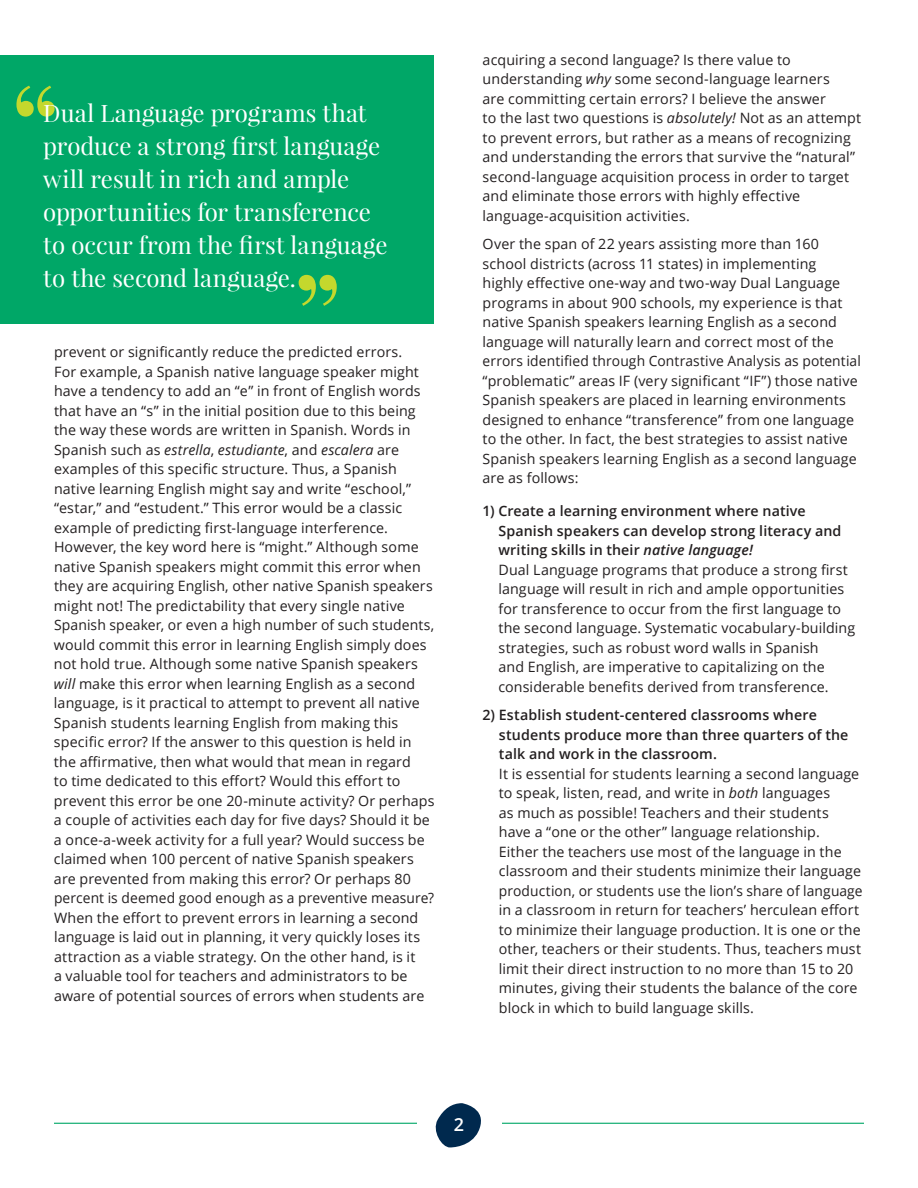
<style>
.page{position:relative;width:918px;height:1188px;background:#fff}
.page>*{position:absolute;margin:0;border:0;box-sizing:border-box;transform-origin:0 0}
.t1{font:123px "Playfair Display";color:#c4d82d}
.t2{font:24px/33px "Playfair Display";letter-spacing:.005em;color:#fff}
.t3{font:600 18px "Open Sans";color:#fff}
.t4{font:14.25px/19.5px "Open Sans";letter-spacing:.01em;color:#231f20}
.t5{font:600 14.25px/19.5px "Open Sans";letter-spacing:.01em;color:#231f20}
.s1{font-style:italic}
.s2{font-weight:600}
.s3{font-weight:600;font-style:italic}
</style>
<div class="page">
<hr style="left:54px;top:1123px;width:810px;height:1px;background:#00a767">
<div style="left:417px;top:1114px;width:84px;height:74px;background:#fff"></div>
<svg style="left:435px;top:1103px;width:46px;height:44px"></svg>
<div style="left:0;top:55px;width:434px;height:269px;background:#00a767"></div>
<h1 class="t1" style="left:10px;top:51px;width:53px">“</h1>
<h2 class="t2" style="left:43px;top:97px;width:346px">Dual Language programs that produce a strong first language will result in rich and ample opportunities for transference to occur from the first language to the second language.</h2>
<h1 class="t1" style="left:292px;top:241px;width:53px">”</h1>
<p class="t4" style="left:54px;top:342px;width:382px">prevent or significantly reduce the predicted errors.<br>For example, a Spanish native language speaker might have a tendency to add an “e” in front of English words that have an “s” in the initial position due to this being the way these words are written in Spanish. Words in Spanish such as <span class="s1">estrella</span>, <span class="s1">estudiante</span>, and <span class="s1">escalera</span> are examples of this specific structure. Thus, a Spanish native learning English might say and write “eschool,” “estar,” and “estudent.” This error would be a classic example of predicting first-language interference.<br>However, the key word here is “might.” Although some native Spanish speakers might commit this error when they are acquiring English, other native Spanish speakers might not! The predictability that every single native Spanish speaker, or even a high number of such students, would commit this error in learning English simply does not hold true. Although some native Spanish speakers <span class="s1">will</span> make this error when learning English as a second language, is it practical to attempt to prevent all native Spanish students learning English from making this specific error? If the answer to this question is held in the affirmative, then what would that mean in regard<br>to time dedicated to this effort? Would this effort to prevent this error be one 20-minute activity? Or perhaps a couple of activities each day for five days? Should it be a once-a-week activity for a full year? Would success be claimed when 100 percent of native Spanish speakers are prevented from making this error? Or perhaps 80 percent is deemed good enough as a preventive measure?<br>When the effort to prevent errors in learning a second language is laid out in planning, it very quickly loses its attraction as a viable strategy. On the other hand, is it<br>a valuable tool for teachers and administrators to be aware of potential sources of errors when students are</p>
<p class="t4" style="left:483px;top:50px;width:380px">acquiring a second language? Is there value to understanding <span class="s1">why</span> some second-language learners<br>are committing certain errors? I believe the answer<br>to the last two questions is <span class="s1">absolutely!</span> Not as an attempt to prevent errors, but rather as a means of recognizing and understanding the errors that survive the “natural” second-language acquisition process in order to target and eliminate those errors with highly effective language-acquisition activities.</p>
<p class="t4" style="left:483px;top:234px;width:380px">Over the span of 22 years assisting more than 160 school districts (across 11 states) in implementing<br>highly effective one-way and two-way Dual Language programs in about 900 schools, my experience is that native Spanish speakers learning English as a second language will naturally learn and correct most of the errors identified through Contrastive Analysis as potential “problematic” areas IF (very significant “IF”) those native Spanish speakers are placed in learning environments designed to enhance “transference” from one language to the other. In fact, the best strategies to assist native Spanish speakers learning English as a second language are as follows:</p>
<p class="t4" style="left:498px;top:501px;width:358px;text-indent:-16px"><span class="s2">1) Create a learning environment where native Spanish speakers can develop strong literacy and writing skills in their</span> <span class="s3">native language!<br></span>Dual Language programs that produce a strong first language will result in rich and ample opportunities for transference to occur from the first language to the second language. Systematic vocabulary-building strategies, such as robust word walls in Spanish<br>and English, are imperative to capitalizing on the considerable benefits derived from transference.</p>
<p class="t5" style="left:499px;top:705px;width:351px;text-indent:-16px">2) Establish student-centered classrooms where students produce more than three quarters of the talk and work in the classroom.</p>
<p class="t4" style="left:499px;top:763px;width:365px">It is essential for students learning a second language to speak, listen, read, and write in <span class="s1">both</span> languages<br>as much as possible! Teachers and their students have a “one or the other” language relationship.<br>Either the teachers use most of the language in the classroom and their students minimize their language production, or students use the lion’s share of language in a classroom in return for teachers’ herculean effort to minimize their language production. It is one or the other, teachers or their students. Thus, teachers must limit their direct instruction to no more than 15 to 20 minutes, giving their students the balance of the core block in which to build language skills.</p>
<p class="t3" style="left:454px;top:1112px;width:12px">2</p>
</div>
